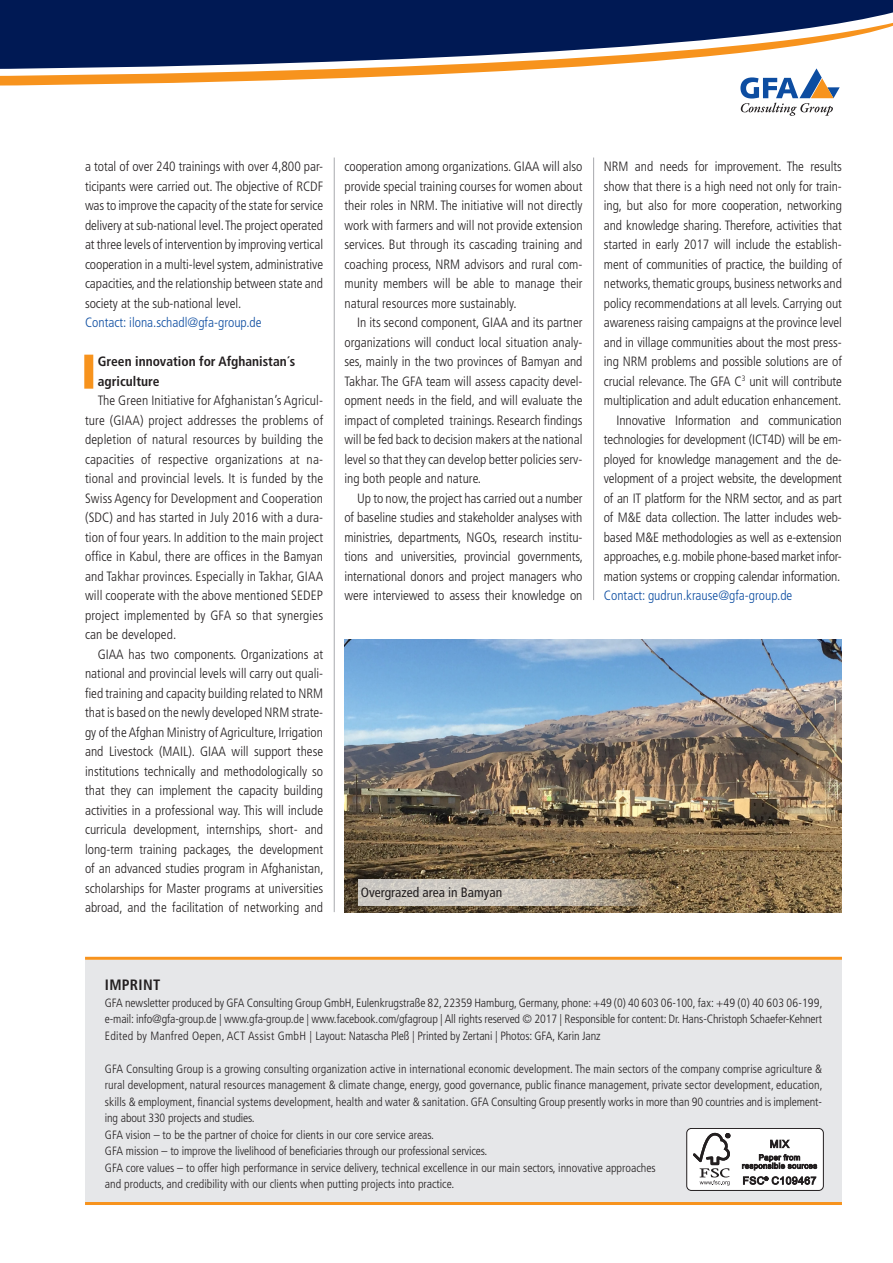
<style>
.page{position:relative;width:893px;height:1263px;background:#fff}
.page>*{position:absolute;margin:0;border:0;box-sizing:border-box;transform-origin:0 0}
._01_Brot{font:700 condensed 15px "Frutiger LT Std";letter-spacing:.02em;color:#231f20}
._04_Header{font:300 condensed 13.5px/19.5px "Frutiger LT Std";letter-spacing:-.005em;color:#231f20;text-align:justify}
._04_Header-2{font:300 condensed 13.5px "Frutiger LT Std";color:#0d4da1}
._04_Header-3{font:700 condensed 13.5px/19.5px "Frutiger LT Std";color:#231f20}
._04_Header-4{font:condensed 13.5px "Frutiger LT Std";color:#231f20}
._10_Autor{font:300 condensed 12px/16.5px "Frutiger LT Std";color:#231f20;text-align:justify}
._01_Brot-2{font:300 condensed 12px/16.5px "Frutiger LT Std";letter-spacing:-.01em;color:#231f20;text-align:justify}
</style>
<div class="page">
<svg style="left:0;top:76px;width:394px;height:10px;fill:#f7931d"></svg>
<svg style="left:0;top:69px;width:537px;height:7px"></svg>
<svg style="left:0;top:0;width:893px;height:69px;fill:#001954"></svg>
<svg style="left:740px;top:68px;width:100px;height:48px"></svg>
<hr style="left:593px;top:158px;width:1px;height:442px;background:#a8a9ad">
<hr style="left:334px;top:158px;width:1px;height:754px;background:#a8a9ad">
<div style="left:85px;top:960px;width:757px;height:245px;background:#e6e7e9"></div>
<div style="left:687px;top:1128px;width:136px;height:62px;background:#fff;border-radius:5px"></div>
<div style="left:686px;top:1128px;width:138px;height:63px;border:1px solid #231f20;border-radius:5px"></div>
<svg style="left:693px;top:1133px;width:37px;height:52px"></svg>
<svg style="left:742px;top:1139px;width:75px;height:31px"></svg>
<svg style="left:743px;top:1176px;width:73px;height:9px"></svg>
<hr style="left:85px;top:957px;width:757px;height:3px;background:#f7931d">
<img style="left:344px;top:639px;width:498px;height:273px">
<svg style="left:358px;top:879px;width:300px;height:27px"></svg>
<hr style="left:85px;top:1202px;width:757px;height:3px;background:#f7931d">
<div style="left:84px;top:355px;width:9px;height:34px;background:#f7931d"></div>
<p class="_04_Header" style="left:85px;top:157px;width:240px">a total of over 240 trainings with over 4,800 par&shy;ticipants were carried out. The objective of RCDF was to improve the capacity of the state for service delivery at sub-national level. The project operated at three levels of intervention by improving vertical cooperation in a multi-level system, administrative capacities, and the relationship between state and society at the sub-national level.</p>
<p class="_04_Header-2" style="left:85px;top:315px;width:178px">Contact: ilona.schadl@gfa-group.de</p>
<p class="_04_Header-3" style="left:98px;top:352px;width:199px">Green innovation for Afghanistan´s agriculture</p>
<p class="_04_Header" style="left:85px;top:391px;width:240px;text-indent:13px">The Green Initiative for Afghanistan’s Agricul&shy;ture (GIAA) project addresses the problems of depletion of natural resources by building the capacities of respective organizations at na&shy;tional and provincial levels. It is funded by the Swiss Agency for Development and Cooperation (SDC) and has started in July 2016 with a dura&shy;tion of four years. In addition to the main project office in Kabul, there are offices in the Bamyan and Takhar provinces. Especially in Takhar, GIAA will cooperate with the above mentioned SEDEP project implemented by GFA so that synergies can be developed.</p>
<p class="_04_Header" style="left:85px;top:644px;width:240px;text-indent:13px">GIAA has two components. Organizations at national and provincial levels will carry out quali&shy;fied training and capacity building related to NRM that is based on the newly developed NRM strate&shy;gy of the Afghan Ministry of Agriculture, Irrigation and Livestock (MAIL). GIAA will support these institutions technically and methodologically so that they can implement the capacity building activities in a professional way. This will include curricula development, internships, short- and long-term training packages, the development of an advanced studies program in Afghanistan, scholarships for Master programs at universities abroad, and the facilitation of networking and</p>
<p class="_04_Header" style="left:344px;top:157px;width:240px">cooperation among organizations. GIAA will also provide special training courses for women about their roles in NRM. The initiative will not directly work with farmers and will not provide extension services. But through its cascading training and coaching process, NRM advisors and rural com&shy;munity members will be able to manage their natural resources more sustainably.</p>
<p class="_04_Header" style="left:344px;top:313px;width:240px;text-indent:13px">In its second component, GIAA and its partner organizations will conduct local situation analy&shy;ses, mainly in the two provinces of Bamyan and Takhar. The GFA team will assess capacity devel&shy;opment needs in the field, and will evaluate the impact of completed trainings. Research findings will be fed back to decision makers at the national level so that they can develop better policies serv&shy;ing both people and nature.</p>
<p class="_04_Header" style="left:344px;top:488px;width:240px;text-indent:13px">Up to now, the project has carried out a number of baseline studies and stakeholder analyses with ministries, departments, NGOs, research institu&shy;tions and universities, provincial governments, international donors and project managers who were interviewed to assess their knowledge on</p>
<p class="_04_Header-4" style="left:361px;top:885px;width:143px">Overgrazed area in Bamyan</p>
<p class="_04_Header" style="left:604px;top:157px;width:240px">NRM and needs for improvement. The results show that there is a high need not only for train&shy;ing, but also for more cooperation, networking and knowledge sharing. Therefore, activities that started in early 2017 will include the establish&shy;ment of communities of practice, the building of networks, thematic groups, business networks and policy recommendations at all levels. Carrying out awareness raising campaigns at the province level and in village communities about the most press&shy;ing NRM problems and possible solutions are of crucial relevance. The GFA C<sup>3</sup> unit will contribute multiplication and adult education enhancement.</p>
<p class="_04_Header" style="left:604px;top:410px;width:240px;text-indent:13px">Innovative Information and communication technologies for development (ICT4D) will be em&shy;ployed for knowledge management and the de&shy;velopment of a project website, the development of an IT platform for the NRM sector, and as part of M&amp;E data collection. The latter includes web&shy;based M&amp;E methodologies as well as e-extension approaches, e.g. mobile phone-based market infor&shy;mation systems or cropping calendar information.</p>
<p class="_04_Header-2" style="left:604px;top:588px;width:190px">Contact: gudrun.krause@gfa-group.de</p>
<p class="_01_Brot" style="left:105px;top:976px;width:57px">IMPRINT</p>
<p class="_01_Brot-2" style="left:105px;top:994px;width:719px">GFA newsletter produced by GFA Consulting Group GmbH, Eulenkrugstraße 82, 22359 Hamburg, Germany, phone: +49 (0) 40 603 06-100, fax: +49 (0) 40 603 06-199, e-mail: info@gfa-group.de | www.gfa-group.de | www.facebook.com/gfagroup | All rights reserved © 2017 | Responsible for content: Dr. Hans-Christoph Schaefer-Kehnert Edited by Manfred Oepen, ACT Assist GmbH | Layout: Natascha Pleß | Printed by Zertani | Photos: GFA, Karin Janz</p>
<p class="_10_Autor" style="left:105px;top:1060px;width:719px">GFA Consulting Group is a growing consulting organization active in international economic development. The main sectors of the company comprise agriculture &amp; rural development, natural resources management &amp; climate change, energy, good governance, public finance management, private sector development, education, skills &amp; employment, financial systems development, health and water &amp; sanitation. GFA Consulting Group presently works in more than 90 countries and is implement&shy;ing about 330 projects and studies.</p>
<p class="_10_Autor" style="left:105px;top:1126px;width:331px">GFA vision – to be the partner of choice for clients in our core service areas.</p>
<p class="_10_Autor" style="left:105px;top:1143px;width:384px">GFA mission – to improve the livelihood of beneficiaries through our professional services.</p>
<p class="_10_Autor" style="left:105px;top:1159px;width:552px">GFA core values – to offer high performance in service delivery, technical excellence in our main sectors, innovative approaches and products, and credibility with our clients when putting projects into practice.</p>
</div>
